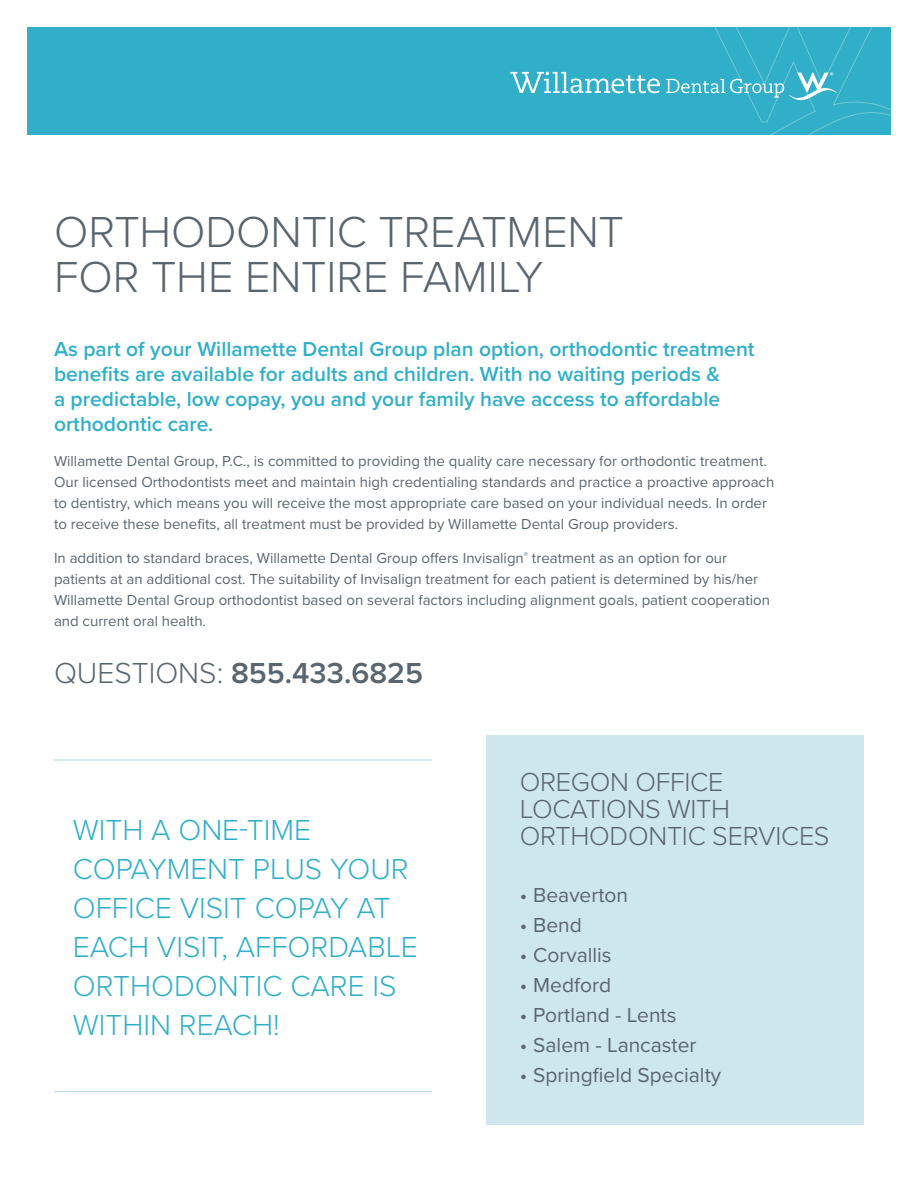
<style>
.page{position:relative;width:918px;height:1188px;background:#fff}
.page>*{position:absolute;margin:0;border:0;box-sizing:border-box;transform-origin:0 0}
.t1{font:300 45px "Proxima Nova";letter-spacing:-.005em;color:#596670}
.Body{font:300 30px/39px "Proxima Nova";color:#32afc8}
.t2{font:600 30px "Proxima Nova";color:#596670}
.Body-2{font:300 27px/27px "Proxima Nova";letter-spacing:-.01em;color:#596670}
.t3{font:600 21px/25.2px "Proxima Nova";color:#32afc8}
.t4{font:21px "Proxima Nova";color:#596670}
.Body-3{font:15px/21px "Proxima Nova";color:#596670}
.s1{font-weight:300}
</style>
<div class="page">
<div style="left:486px;top:736px;width:378px;height:389px;background:#cee6ee"></div>
<hr style="left:54px;top:760px;width:378px;height:1px;background:#b3dae7">
<hr style="left:54px;top:1091px;width:378px;height:1px;background:#b3dae7">
<div style="left:27px;top:27px;width:864px;height:108px;background:#32afc8"></div>
<svg style="left:510px;top:72px;width:150px;height:21px"></svg>
<svg style="left:666px;top:27px;width:225px;height:108px"></svg>
<p class="t1" style="left:54px;top:198px;width:571px">ORTHODONTIC TREATMENT</p>
<p class="t1" style="left:54px;top:243px;width:491px">FOR THE ENTIRE FAMILY</p>
<p class="t3" style="left:54px;top:336px;width:702px">As part of your Willamette Dental Group plan option, orthodontic treatment benefits are available for adults and children. With no waiting periods &amp;<br>a predictable, low copay, you and your family have access to affordable orthodontic care.</p>
<p class="Body-3" style="left:54px;top:450px;width:722px">Willamette Dental Group, P.C., is committed to providing the quality care necessary for orthodontic treatment.<br>Our licensed Orthodontists meet and maintain high credentialing standards and practice a proactive approach to dentistry, which means you will receive the most appropriate care based on your individual needs. In order to receive these benefits, all treatment must be provided by Willamette Dental Group providers.</p>
<p class="Body-3" style="left:54px;top:547px;width:718px">In addition to standard braces, Willamette Dental Group offers Invisalign<sup>®</sup> treatment as an option for our patients at an additional cost. The suitability of Invisalign treatment for each patient is determined by his/her Willamette Dental Group orthodontist based on several factors including alignment goals, patient cooperation and current oral health.</p>
<p class="t2" style="left:54px;top:651px;width:371px"><span class="s1">QUESTIONS:</span> 855.433.6825</p>
<p class="Body" style="left:73px;top:809px;width:347px">WITH A ONE-TIME<br>COPAYMENT PLUS YOUR<br>OFFICE VISIT COPAY AT<br>EACH VISIT, AFFORDABLE<br>ORTHODONTIC CARE IS<br>WITHIN REACH!</p>
<p class="Body-2" style="left:520px;top:767px;width:311px">OREGON OFFICE<br>LOCATIONS WITH<br>ORTHODONTIC SERVICES</p>
<p class="t4" style="left:520px;top:879px;width:110px">• Beaverton</p>
<p class="t4" style="left:520px;top:909px;width:64px">• Bend</p>
<p class="t4" style="left:520px;top:939px;width:93px">• Corvallis</p>
<p class="t4" style="left:520px;top:969px;width:93px">• Medford</p>
<p class="t4" style="left:520px;top:999px;width:158px">• Portland - Lents</p>
<p class="t4" style="left:520px;top:1029px;width:178px">• Salem - Lancaster</p>
<p class="t4" style="left:520px;top:1059px;width:203px">• Springfield Specialty</p>
</div>
